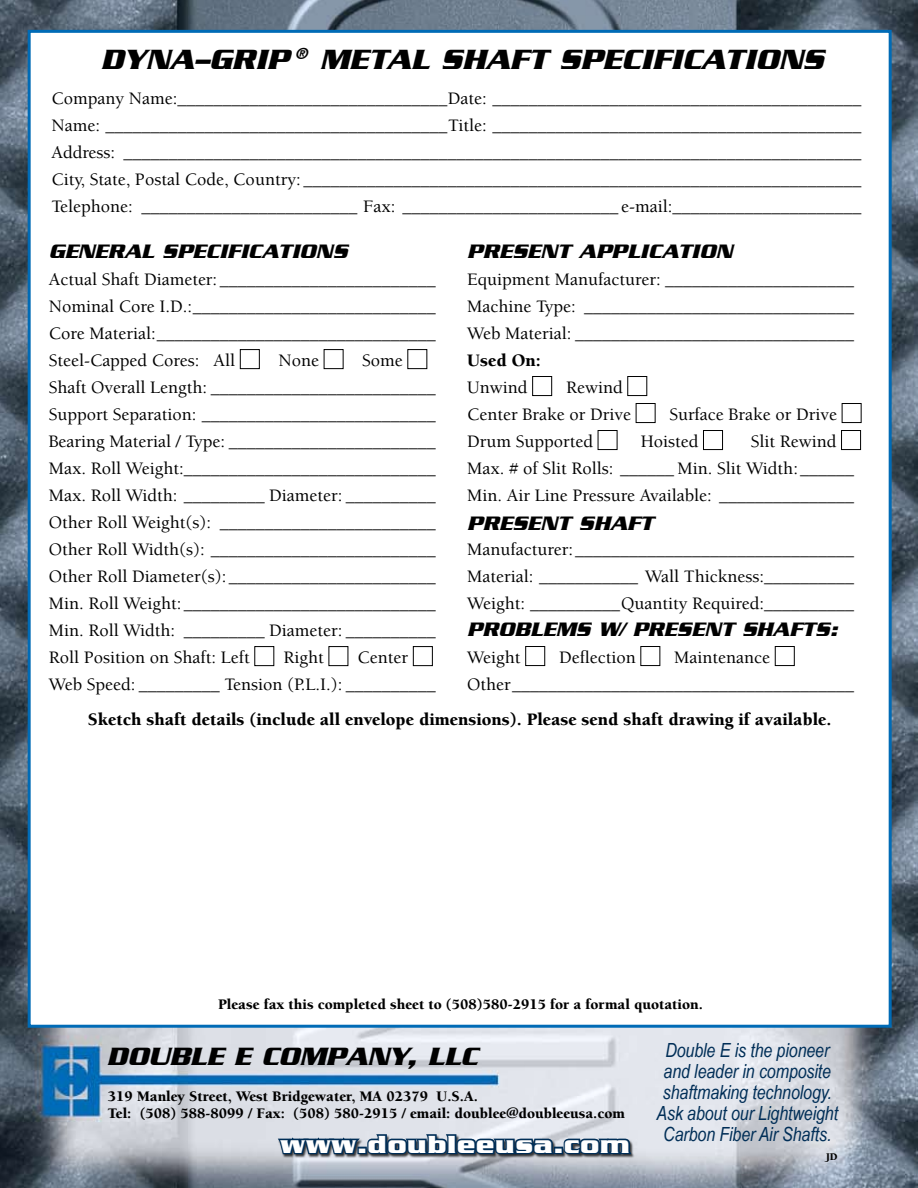
<style>
.page{position:relative;width:918px;height:1188px;background:#fff}
.page>*{position:absolute;margin:0;border:0;box-sizing:border-box;transform-origin:0 0}
.t1{font:italic 700 30px "Serpentine";color:#000}
.t2{font:italic 700 27px "Serpentine";color:#000}
.t3{font:700 25.5px "Serpentine";letter-spacing:.03em;color:#fff}
.t4{font:italic 700 21px "Serpentine";color:#000}
.t5{font:italic 19.5px/21px "Arial Narrow";letter-spacing:-.005em;color:#002e57;text-align:center}
.t6{font:500 18px/27px "Berkeley";color:#000}
.t7{font:900 18px "Berkeley";color:#000}
.t8{font:900 15px/16.5px "Berkeley";color:#000}
.t9{font:900 10.5px "Berkeley";color:#000}
</style>
<div class="page">
<img style="left:0;top:0;width:918px;height:1188px">
<div style="left:28px;top:30px;width:864px;height:998px;background:#fff;border:3px solid #006bb6"></div>
<div style="left:240px;top:349px;width:20px;height:20px;border:1px solid #000"></div>
<div style="left:324px;top:349px;width:20px;height:20px;border:1px solid #000"></div>
<div style="left:407px;top:349px;width:20px;height:20px;border:1px solid #000"></div>
<div style="left:254px;top:646px;width:20px;height:20px;border:1px solid #000"></div>
<div style="left:329px;top:646px;width:19px;height:20px;border:1px solid #000"></div>
<div style="left:413px;top:646px;width:20px;height:20px;border:1px solid #000"></div>
<div style="left:532px;top:376px;width:20px;height:20px;border:1px solid #000"></div>
<div style="left:627px;top:376px;width:20px;height:20px;border:1px solid #000"></div>
<div style="left:636px;top:403px;width:20px;height:20px;border:1px solid #000"></div>
<div style="left:842px;top:403px;width:20px;height:20px;border:1px solid #000"></div>
<div style="left:598px;top:430px;width:19px;height:20px;border:1px solid #000"></div>
<div style="left:703px;top:430px;width:20px;height:20px;border:1px solid #000"></div>
<div style="left:841px;top:430px;width:20px;height:20px;border:1px solid #000"></div>
<div style="left:525px;top:646px;width:20px;height:20px;border:1px solid #000"></div>
<div style="left:640px;top:646px;width:20px;height:20px;border:1px solid #000"></div>
<div style="left:775px;top:646px;width:20px;height:20px;border:1px solid #000"></div>
<svg style="left:275px;top:1118px;width:359px;height:42px;background:#8c9baa"></svg>
<h1 class="t1" style="left:101px;top:42px;width:47px">DYNA</h1>
<h1 class="t1" style="left:194px;top:42px;width:59px">–GRIP</h1>
<h1 class="t1" style="left:294px;top:42px;width:77px"><sup>®</sup> METAL</h1>
<h1 class="t1" style="left:441px;top:42px;width:45px">SHAFT</h1>
<h1 class="t1" style="left:559px;top:42px;width:41px">SPECIFICATIONS</h1>
<p class="t6" style="left:51px;top:85px;width:812px;text-align:justify">Company Name:______________________________Date: _________________________________________ Name: ______________________________________Title: _________________________________________ Address: __________________________________________________________________________________ City, State, Postal Code, Country: ______________________________________________________________ Telephone: ________________________ Fax: ________________________ e-mail:_____________________</p>
<p class="t4" style="left:49px;top:239px;width:32px">GENERAL</p>
<p class="t4" style="left:162px;top:239px;width:29px">SPECIFICATIONS</p>
<p class="t6" style="left:49px;top:266px;width:388px;text-align:justify">Actual Shaft Diameter: ________________________ Nominal Core I.D.:___________________________ Core Material:_______________________________ Steel-Capped Cores: All</p>
<p class="t4" style="left:467px;top:239px;width:32px">PRESENT</p>
<p class="t4" style="left:579px;top:239px;width:16px">APPLICATION</p>
<p class="t6" style="left:467px;top:266px;width:388px;text-align:justify">Equipment Manufacturer: _____________________ Machine Type: ______________________________ Web Material: _______________________________</p>
<p class="t7" style="left:467px;top:351px;width:75px">Used On:</p>
<p class="t6" style="left:467px;top:374px;width:62px">Unwind</p>
<p class="t6" style="left:49px;top:347px;width:388px;text-indent:313px">Some Shaft Overall Length: _________________________ Support Separation: __________________________ Bearing Material / Type: _______________________ Max. Roll Weight:____________________________ Max. Roll Width: _________ Diameter: __________ Other Roll Weight(s): ________________________ Other Roll Width(s): _________________________ Other Roll Diameter(s): _______________________ Min. Roll Weight: ____________________________ Min. Roll Width: _________ Diameter: __________ Roll Position on Shaft: Left</p>
<p class="t6" style="left:278px;top:347px;width:42px">None</p>
<p class="t6" style="left:467px;top:374px;width:165px;text-indent:99px">Rewind<br>Center Brake or Drive</p>
<p class="t6" style="left:670px;top:401px;width:169px">Surface Brake or Drive</p>
<p class="t6" style="left:467px;top:428px;width:389px;text-indent:284px">Slit Rewind<br>Max. # of Slit Rolls: ______ Min. Slit Width: ______<br>Min. Air Line Pressure Available: _______________</p>
<p class="t6" style="left:467px;top:536px;width:389px;text-align:justify">Manufacturer:_______________________________ Material: ___________ Wall Thickness:__________ Weight: __________Quantity Required:__________</p>
<p class="t6" style="left:467px;top:644px;width:55px">Weight</p>
<p class="t6" style="left:559px;top:644px;width:78px">Deflection</p>
<p class="t6" style="left:467px;top:428px;width:127px">Drum Supported</p>
<p class="t6" style="left:641px;top:428px;width:59px">Hoisted</p>
<p class="t4" style="left:467px;top:511px;width:32px">PRESENT</p>
<p class="t4" style="left:579px;top:511px;width:17px">SHAFT</p>
<p class="t4" style="left:467px;top:618px;width:32px">PROBLEMS</p>
<p class="t4" style="left:598px;top:618px;width:66px">W/ PRESENT</p>
<p class="t4" style="left:742px;top:618px;width:31px">SHAFTS</p>
<p class="t4" style="left:830px;top:618px;width:10px">:</p>
<p class="t6" style="left:284px;top:644px;width:42px">Right</p>
<p class="t6" style="left:49px;top:644px;width:388px;text-indent:309px">Center<br>Web Speed: _________ Tension (P.L.I.): __________</p>
<p class="t6" style="left:467px;top:644px;width:388px;text-indent:207px">Maintenance<br>Other______________________________________</p>
<p class="t7" style="left:88px;top:709px;width:745px">Sketch shaft details (include all envelope dimensions). Please send shaft drawing if available.</p>
<p class="t8" style="left:218px;top:997px;width:486px">Please fax this completed sheet to (508)580-2915 for a formal quotation.</p>
<h2 class="t2" style="left:107px;top:1041px;width:372px">DOUBLE E COMPANY, LLC</h2>
<p class="t8" style="left:108px;top:1089px;width:519px">319 Manley Street, West Bridgewater, MA 02379 U.S.A.<br>Tel: (508) 588-8099 / Fax: (508) 580-2915 / email: doublee@doubleeusa.com</p>
<h3 class="t3" style="left:281px;top:1131px;width:351px">www.doubleeusa.com</h3>
<p class="t5" style="left:657px;top:1039px;width:183px">Double E is the pioneer and leader in composite shaftmaking technology.<br>Ask about our Lightweight<br>Carbon Fiber Air Shafts.</p>
<p class="t9" style="left:826px;top:1151px;width:13px">JD</p>
</div>
